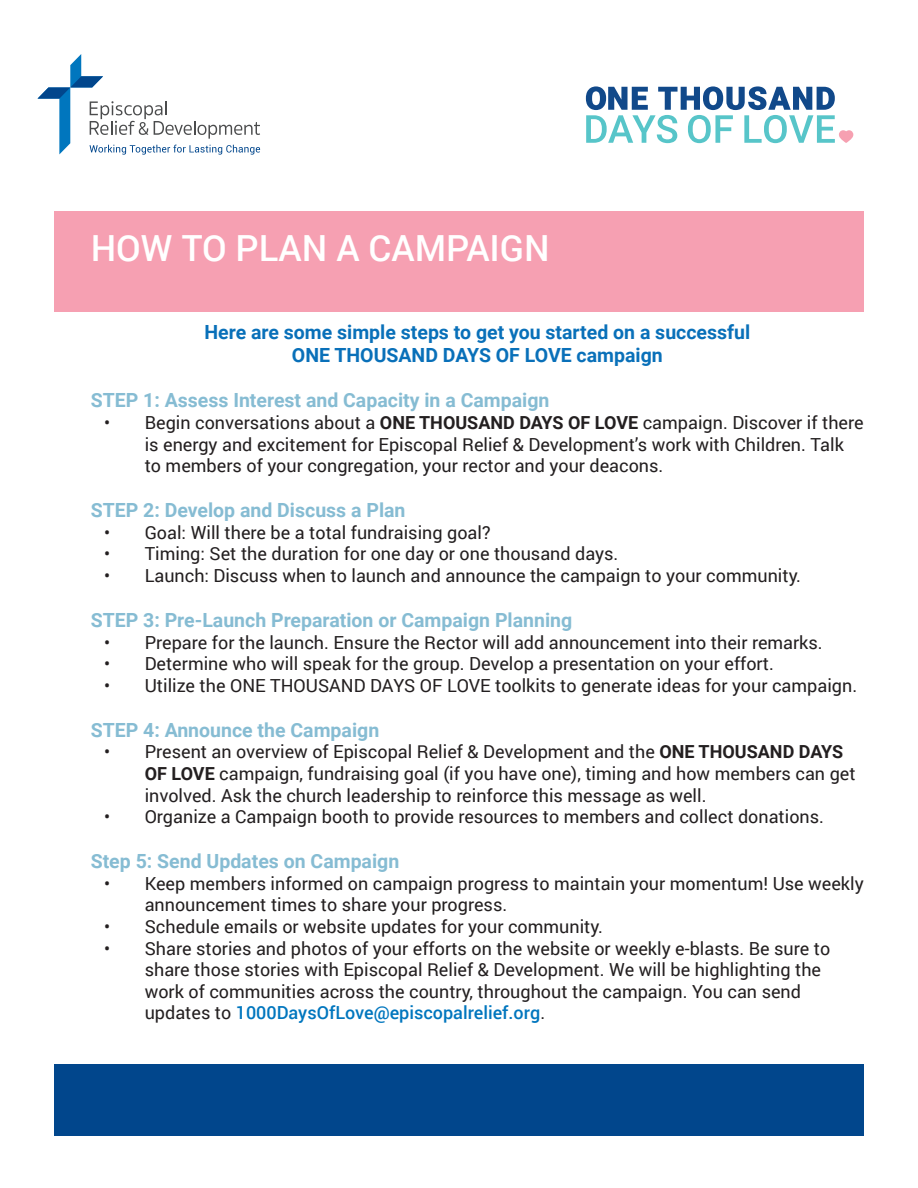
<style>
.page{position:relative;width:918px;height:1188px;background:#fff}
.page>*{position:absolute;margin:0;border:0;box-sizing:border-box;transform-origin:0 0}
.t1{font:500 36px "Roboto";color:#fff}
.steps{font:700 19.5px "Roboto";color:#86bcd3}
.Paragraph_Style_1{font:700 19.5px "Roboto";color:#0970b9}
.t2{font:18px/21.6px "Roboto";color:#231f20}
.s1{font-weight:700}
.s2{font-weight:500;color:#0076be}
</style>
<div class="page">
<div style="left:54px;top:211px;width:810px;height:100px;background:#f6a0b2"></div>
<svg style="left:586px;top:86px;width:267px;height:57px"></svg>
<svg style="left:38px;top:54px;width:222px;height:101px"></svg>
<div style="left:54px;top:1064px;width:810px;height:72px;background:#01468c"></div>
<p class="t1" style="left:91px;top:222px;width:461px">HOW TO PLAN A CAMPAIGN</p>
<p class="Paragraph_Style_1" style="left:204px;top:318px;width:547px">Here are some simple steps to get you started on a successful</p>
<p class="Paragraph_Style_1" style="left:292px;top:342px;width:372px">ONE THOUSAND DAYS OF LOVE campaign</p>
<p class="steps" style="left:91px;top:387px;width:460px">STEP 1: Assess Interest and Capacity in a Campaign</p>
<p class="t2" style="left:145px;top:411px;width:720px;text-indent:-40px">• Begin conversations about a <span class="s1">ONE THOUSAND DAYS OF LOVE</span> campaign. Discover if there is energy and excitement for Episcopal Relief &amp; Development’s work with Children. Talk to members of your congregation, your rector and your deacons.</p>
<p class="steps" style="left:91px;top:497px;width:316px">STEP 2: Develop and Discuss a Plan</p>
<p class="t2" style="left:104px;top:521px;width:388px">• Goal: Will there be a total fundraising goal?</p>
<p class="t2" style="left:104px;top:542px;width:516px">• Timing: Set the duration for one day or one thousand days.</p>
<p class="t2" style="left:104px;top:564px;width:698px">• Launch: Discuss when to launch and announce the campaign to your community.</p>
<p class="steps" style="left:91px;top:606px;width:483px">STEP 3: Pre-Launch Preparation or Campaign Planning</p>
<p class="t2" style="left:104px;top:631px;width:720px">• Prepare for the launch. Ensure the Rector will add announcement into their remarks.</p>
<p class="t2" style="left:104px;top:652px;width:671px">• Determine who will speak for the group. Develop a presentation on your effort.</p>
<p class="t2" style="left:104px;top:674px;width:755px">• Utilize the ONE THOUSAND DAYS OF LOVE toolkits to generate ideas for your campaign.</p>
<p class="steps" style="left:91px;top:716px;width:290px">STEP 4: Announce the Campaign</p>
<p class="t2" style="left:145px;top:740px;width:712px;text-indent:-40px">• Present an overview of Episcopal Relief &amp; Development and the <span class="s1">ONE THOUSAND DAYS<br>OF LOVE</span> campaign, fundraising goal (if you have one), timing and how members can get involved. Ask the church leadership to reinforce this message as well.</p>
<p class="t2" style="left:104px;top:805px;width:721px">• Organize a Campaign booth to provide resources to members and collect donations.</p>
<p class="steps" style="left:91px;top:848px;width:310px">Step 5: Send Updates on Campaign</p>
<p class="t2" style="left:145px;top:872px;width:721px;text-indent:-40px">• Keep members informed on campaign progress to maintain your momentum! Use weekly announcement times to share your progress.</p>
<p class="t2" style="left:104px;top:915px;width:500px">• Schedule emails or website updates for your community.</p>
<p class="t2" style="left:145px;top:937px;width:687px;text-indent:-40px">• Share stories and photos of your efforts on the website or weekly e-blasts. Be sure to share those stories with Episcopal Relief &amp; Development. We will be highlighting the work of communities across the country, throughout the campaign. You can send updates to <span class="s2">1000DaysOfLove@episcopalrelief.org</span>.</p>
</div>
